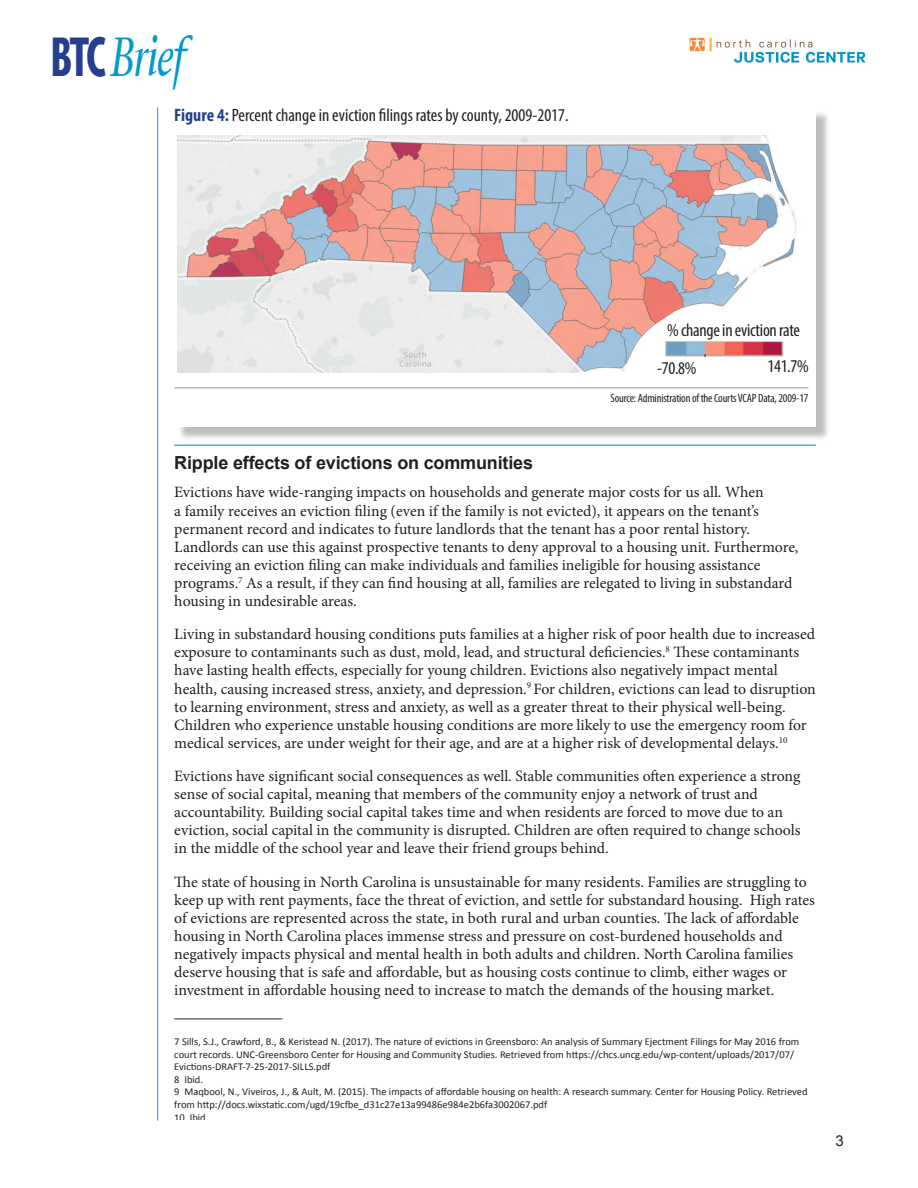
<style>
.page{position:relative;width:918px;height:1188px;background:#fff}
.page>*{position:absolute;margin:0;border:0;box-sizing:border-box;transform-origin:0 0}
.t1{font:italic 54.75px "Mesouran Serif S Si";letter-spacing:-.03em;color:#009bc8;scale:.72 1}
.TEXT{font:condensed 18px "Myriad Pro";color:#231f20}
.SUBHED_2{font:700 18px "Arial";letter-spacing:-.01em;color:#231f20}
.t2{font:15.75px/18.1px "Minion Pro";color:#231f20}
.TEXT-2{font:15px "Arial";color:#231f20}
.TEXT-3{font:condensed 12px "Myriad Pro";letter-spacing:-.015em;color:#231f20}
.t3{font:10.5px/12.6px "Calibri";color:#231f20}
.s1{font-family:"Mesouran Sans Black S Si";font-weight:700;font-style:normal;color:#253f8e}
.s2{font-weight:700;color:#253f8e}
</style>
<div class="page">
<img style="left:689px;top:37px;width:177px;height:26px">
<hr style="left:174px;top:445px;width:642px;height:1px;background:#009bc8">
<hr style="left:174px;top:1019px;width:108px;height:1px;background:#231f20">
<hr style="left:157px;top:108px;width:1px;height:1013px;background:#009bc8">
<div style="left:177px;top:110px;width:653px;height:331px;background:#231f20;opacity:.3"></div>
<div style="left:174px;top:108px;width:642px;height:319px;background:#fff"></div>
<hr style="left:174px;top:388px;width:634px;height:1px;background:#939598">
<img style="left:177px;top:135px;width:620px;height:238px">
<img style="left:663px;top:340px;width:123px;height:17px">
<h1 class="t1" style="left:51px;top:24px;width:188px"><span class="s1">BTC</span> Brief</h1>
<p class="TEXT" style="left:174px;top:104px;width:396px"><span class="s2">Figure 4:</span> Percent change in eviction filings rates by county, 2009-2017.</p>
<p class="TEXT" style="left:667px;top:319px;width:134px">% change in eviction rate</p>
<p class="TEXT" style="left:657px;top:357px;width:41px">-70.8%</p>
<p class="TEXT" style="left:767px;top:355px;width:43px">141.7%</p>
<p class="TEXT-3" style="left:611px;top:390px;width:199px">Source: Administration of the Courts VCAP Data, 2009-17</p>
<p class="SUBHED_2" style="left:174px;top:450px;width:360px">Ripple effects of evictions on communities</p>
<p class="t2" style="left:174px;top:483px;width:626px">Evictions have wide-ranging impacts on households and generate major costs for us all. When<br>a family receives an eviction filing (even if the family is not evicted), it appears on the tenant’s permanent record and indicates to future landlords that the tenant has a poor rental history.<br>Landlords can use this against prospective tenants to deny approval to a housing unit. Furthermore, receiving an eviction filing can make individuals and families ineligible for housing assistance programs.<sup>7</sup> As a result, if they can find housing at all, families are relegated to living in substandard housing in undesirable areas.</p>
<p class="t2" style="left:174px;top:625px;width:643px">Living in substandard housing conditions puts families at a higher risk of poor health due to increased exposure to contaminants such as dust, mold, lead, and structural deficiencies.<sup>8</sup> These contaminants have lasting health effects, especially for young children. Evictions also negatively impact mental health, causing increased stress, anxiety, and depression.<sup>9</sup> For children, evictions can lead to disruption to learning environment, stress and anxiety, as well as a greater threat to their physical well-being.<br>Children who experience unstable housing conditions are more likely to use the emergency room for medical services, are under weight for their age, and are at a higher risk of developmental delays.<sup>10</sup></p>
<p class="t2" style="left:174px;top:767px;width:628px">Evictions have significant social consequences as well. Stable communities often experience a strong sense of social capital, meaning that members of the community enjoy a network of trust and accountability. Building social capital takes time and when residents are forced to move due to an eviction, social capital in the community is disrupted. Children are often required to change schools in the middle of the school year and leave their friend groups behind.</p>
<p class="t2" style="left:174px;top:873px;width:642px">The state of housing in North Carolina is unsustainable for many residents. Families are struggling to keep up with rent payments, face the threat of eviction, and settle for substandard housing. High rates of evictions are represented across the state, in both rural and urban counties. The lack of affordable housing in North Carolina places immense stress and pressure on cost-burdened households and negatively impacts physical and mental health in both adults and children. North Carolina families deserve housing that is safe and affordable, but as housing costs continue to climb, either wages or investment in affordable housing need to increase to match the demands of the housing market.</p>
<p class="t3" style="left:174px;top:1035px;width:626px">7 Sills, S.J., Crawford, B., &amp; Keristead N. (2017). The nature of evictions in Greensboro: An analysis of Summary Ejectment Filings for May 2016 from court records. UNC-Greensboro Center for Housing and Community Studies. Retrieved from https://chcs.uncg.edu/wp-content/uploads/2017/07/<br>Evictions-DRAFT-7-25-2017-SILLS.pdf</p>
<p class="t3" style="left:174px;top:1073px;width:30px">8 Ibid.</p>
<p class="t3" style="left:174px;top:1086px;width:635px">9 Maqbool, N., Viveiros, J., &amp; Ault, M. (2015). The impacts of affordable housing on health: A research summary. Center for Housing Policy. Retrieved from http://docs.wixstatic.com/ugd/19cfbe_d31c27e13a99486e984e2b6fa3002067.pdf</p>
<p class="t3" style="left:174px;top:1111px;width:36px">10 Ibid.</p>
<p class="TEXT-2" style="left:836px;top:1131px;width:10px">3</p>
</div>
